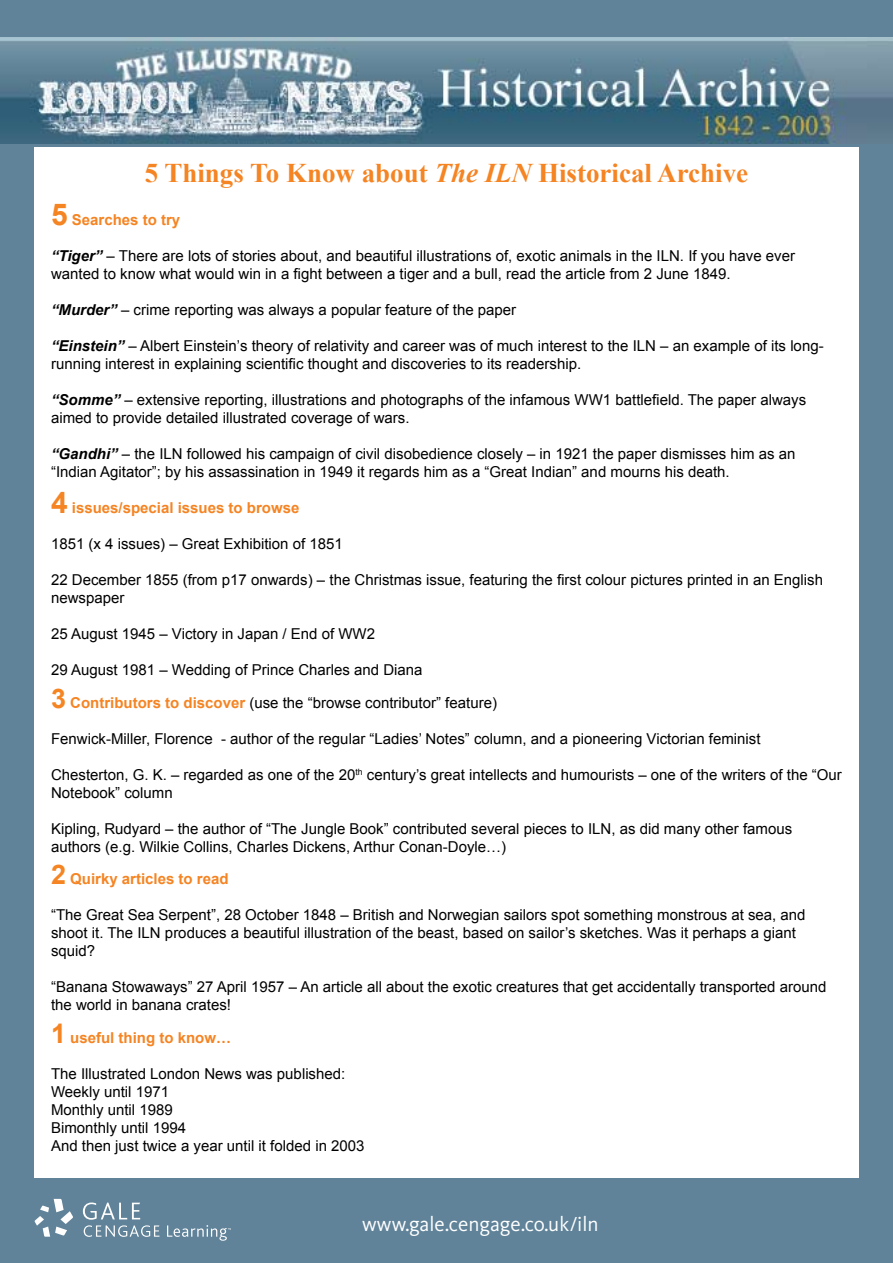
<style>
.page{position:relative;width:893px;height:1263px;background:#608399}
.page>*{position:absolute;margin:0;border:0;box-sizing:border-box;transform-origin:0 0}
.t1{font:700 27px "Times New Roman";color:#f58423}
.t2{font:21px "Kievit CL";color:#fff}
.t3{font:15px/18px "Arial";color:#000}
.t4{font:700 15px "Arial";color:#f58423}
.s1{font-style:italic}
.s2{font-size:30px}
.s3{font-weight:700;font-style:italic}
.s4{font-weight:700;font-size:27px;color:#f58423}
.s5{font-weight:700;color:#f58423}
.s6{font-size:27px}
</style>
<div class="page">
<img style="left:0;top:37px;width:893px;height:106px">
<svg style="left:34px;top:1199px;width:39px;height:38px"></svg>
<svg style="left:83px;top:1202px;width:76px;height:35px"></svg>
<svg style="left:167px;top:1225px;width:64px;height:16px"></svg>
<div style="left:34px;top:147px;width:825px;height:1031px;background:#fff"></div>
<h1 class="t1" style="left:145px;top:154px;width:605px">5 Things To Know about <span class="s1">The ILN</span> Historical Archive</h1>
<p class="t4" style="left:51px;top:210px;width:131px"><span class="s2">5</span> Searches to try</p>
<p class="t3" style="left:51px;top:247px;width:745px"><span class="s3">“Tiger”</span> – There are lots of stories about, and beautiful illustrations of, exotic animals in the ILN. If you have ever wanted to know what would win in a fight between a tiger and a bull, read the article from 2 June 1849.</p>
<p class="t3" style="left:51px;top:301px;width:467px"><span class="s3">“Murder”</span> – crime reporting was always a popular feature of the paper</p>
<p class="t3" style="left:51px;top:337px;width:774px"><span class="s3">“Einstein”</span> – Albert Einstein’s theory of relativity and career was of much interest to the ILN – an example of its long&shy;running interest in explaining scientific thought and discoveries to its readership.</p>
<p class="t3" style="left:51px;top:391px;width:757px"><span class="s3">“Somme”</span> – extensive reporting, illustrations and photographs of the infamous WW1 battlefield. The paper always aimed to provide detailed illustrated coverage of wars.</p>
<p class="t3" style="left:51px;top:445px;width:746px"><span class="s3">“Gandhi”</span> – the ILN followed his campaign of civil disobedience closely – in 1921 the paper dismisses him as an “Indian Agitator”; by his assassination in 1949 it regards him as a “Great Indian” and mourns his death.</p>
<p class="t4" style="left:51px;top:498px;width:250px"><span class="s2">4</span> issues/special issues to browse</p>
<p class="t3" style="left:51px;top:535px;width:293px">1851 (x 4 issues) – Great Exhibition of 1851</p>
<p class="t3" style="left:51px;top:571px;width:773px">22 December 1855 (from p17 onwards) – the Christmas issue, featuring the first colour pictures printed in an English newspaper</p>
<p class="t3" style="left:51px;top:625px;width:326px">25 August 1945 – Victory in Japan / End of WW2</p>
<p class="t3" style="left:51px;top:654px;width:447px;line-height:32.4px">29 August 1981 – Wedding of Prince Charles and Diana<br><span class="s4">3</span> <span class="s5">Contributors to discover</span> (use the “browse contributor” feature)</p>
<p class="t3" style="left:51px;top:730px;width:711px">Fenwick-Miller, Florence - author of the regular “Ladies’ Notes” column, and a pioneering Victorian feminist</p>
<p class="t3" style="left:51px;top:766px;width:792px">Chesterton, G. K. – regarded as one of the 20<sup>th</sup> century’s great intellects and humourists – one of the writers of the “Our<br>Notebook” column</p>
<p class="t3" style="left:51px;top:820px;width:743px">Kipling, Rudyard – the author of “The Jungle Book” contributed several pieces to ILN, as did many other famous authors (e.g. Wilkie Collins, Charles Dickens, Arthur Conan-Doyle…)</p>
<p class="t4" style="left:51px;top:869px;width:179px"><span class="s6">2</span> Quirky articles to read</p>
<p class="t3" style="left:51px;top:906px;width:756px">“The Great Sea Serpent”, 28 October 1848 – British and Norwegian sailors spot something monstrous at sea, and shoot it. The ILN produces a beautiful illustration of the beast, based on sailor’s sketches. Was it perhaps a giant squid?</p>
<p class="t3" style="left:51px;top:978px;width:777px">“Banana Stowaways” 27 April 1957 – An article all about the exotic creatures that get accidentally transported around the world in banana crates!</p>
<p class="t4" style="left:51px;top:1027px;width:182px"><span class="s6">1</span> useful thing to know…</p>
<p class="t3" style="left:51px;top:1064px;width:315px">The Illustrated London News was published:<br>Weekly until 1971<br>Monthly until 1989<br>Bimonthly until 1994<br>And then just twice a year until it folded in 2003</p>
<h2 class="t2" style="left:362px;top:1212px;width:238px">www.gale.cengage.co.uk/iln</h2>
</div>
